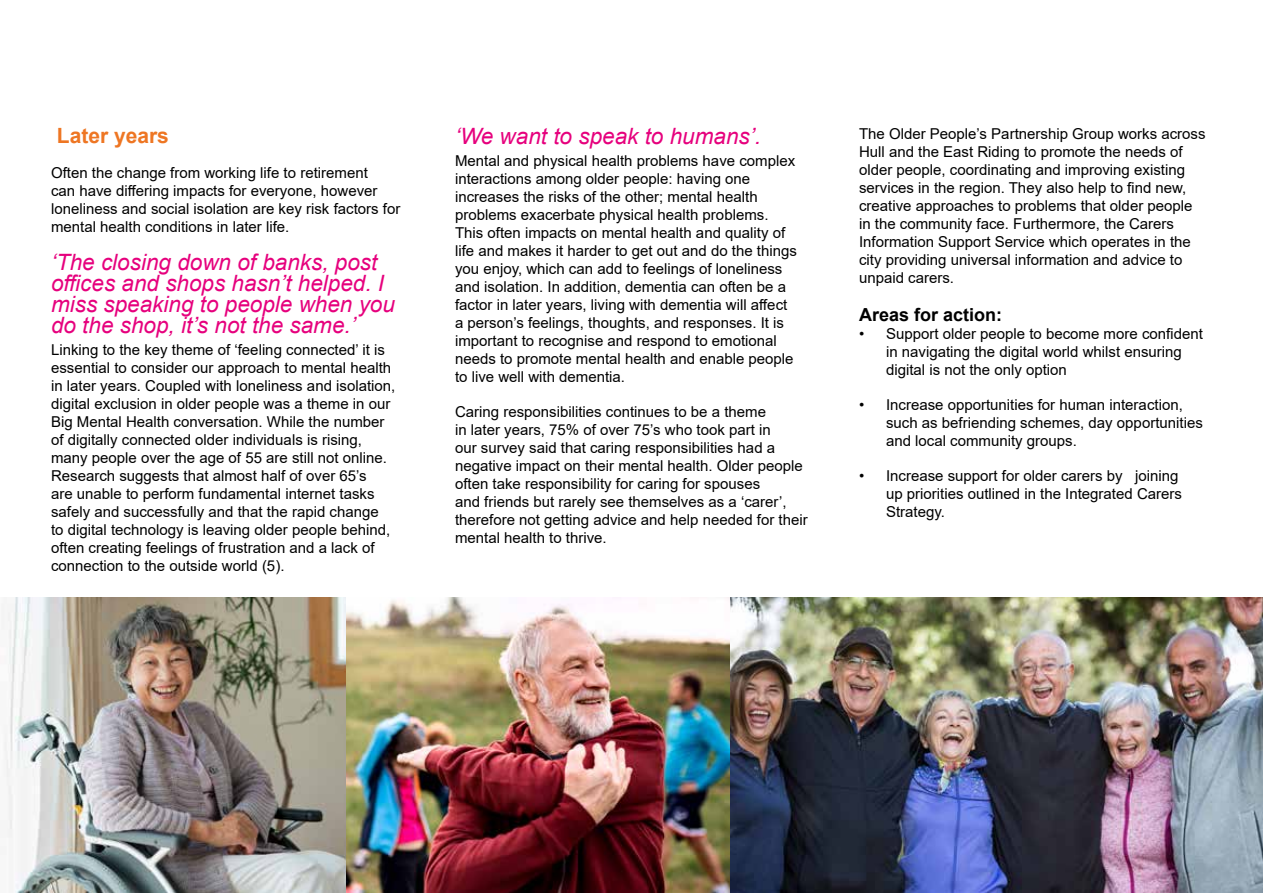
<style>
.page{position:relative;width:1263px;height:893px;background:#fff}
.page>*{position:absolute;margin:0;border:0;box-sizing:border-box;transform-origin:0 0}
.t1{font:italic 22.5px/21px "Arial";color:#e6007d}
.t2{font:700 21px "Arial";color:#ee7623}
.t3{font:700 18px "Arial";color:#000}
.t4{font:15px/18px "Arial";color:#000}
</style>
<div class="page">
<img style="left:2px;top:597px;width:345px;height:296px">
<img style="left:347px;top:597px;width:916px;height:296px">
<h3 class="t2" style="left:57px;top:121px;width:114px">Later years</h3>
<p class="t4" style="left:51px;top:163px;width:318px">Often the change from working life to retirement</p>
<p class="t4" style="left:51px;top:181px;width:328px">can have differing impacts for everyone, however</p>
<p class="t4" style="left:51px;top:199px;width:351px">loneliness and social isolation are key risk factors for mental health conditions in later life.</p>
<p class="t1" style="left:51px;top:252px;width:328px">‘The closing down of banks, post</p>
<p class="t1" style="left:51px;top:273px;width:335px">offices and shops hasn’t helped. I</p>
<h3 class="t1" style="left:51px;top:294px;width:345px">miss speaking to people when you do the shop, it’s not the same.’</h3>
<p class="t4" style="left:51px;top:341px;width:346px">Linking to the key theme of ‘feeling connected’ it is essential to consider our approach to mental health in later years. Coupled with loneliness and isolation, digital exclusion in older people was a theme in our Big Mental Health conversation. While the number of digitally connected older individuals is rising, many people over the age of 55 are still not online.<br>Research suggests that almost half of over 65’s<br>are unable to perform fundamental internet tasks safely and successfully and that the rapid change<br>to digital technology is leaving older people behind, often creating feelings of frustration and a lack of connection to the outside world (5).</p>
<h3 class="t1" style="left:455px;top:126px;width:307px">‘We want to speak to humans’.</h3>
<p class="t4" style="left:455px;top:152px;width:343px">Mental and physical health problems have complex interactions among older people: having one increases the risks of the other; mental health problems exacerbate physical health problems.<br>This often impacts on mental health and quality of life and makes it harder to get out and do the things you enjoy, which can add to feelings of loneliness and isolation. In addition, dementia can often be a</p>
<p class="t4" style="left:455px;top:296px;width:334px">factor in later years, living with dementia will affect</p>
<p class="t4" style="left:455px;top:314px;width:340px">a person’s feelings, thoughts, and responses. It is important to recognise and respond to emotional needs to promote mental health and enable people to live well with dementia.</p>
<p class="t4" style="left:455px;top:403px;width:354px">Caring responsibilities continues to be a theme<br>in later years, 75% of over 75’s who took part in<br>our survey said that caring responsibilities had a negative impact on their mental health. Older people often take responsibility for caring for spouses<br>and friends but rarely see themselves as a ‘carer’, therefore not getting advice and help needed for their mental health to thrive.</p>
<p class="t4" style="left:859px;top:124px;width:348px">The Older People’s Partnership Group works across<br>Hull and the East Riding to promote the needs of older people, coordinating and improving existing</p>
<p class="t4" style="left:859px;top:178px;width:329px">services in the region. They also help to find new,</p>
<p class="t4" style="left:859px;top:196px;width:335px">creative approaches to problems that older people in the community face. Furthermore, the Carers Information Support Service which operates in the city providing universal information and advice to unpaid carers.</p>
<h4 class="t3" style="left:859px;top:301px;width:145px">Areas for action:</h4>
<p class="t4" style="left:886px;top:324px;width:318px;text-indent:-27px">• Support older people to become more confident in navigating the digital world whilst ensuring digital is not the only option</p>
<p class="t4" style="left:886px;top:395px;width:318px;text-indent:-27px">• Increase opportunities for human interaction, such as befriending schemes, day opportunities and local community groups.</p>
<p class="t4" style="left:886px;top:466px;width:297px;text-indent:-27px">• Increase support for older carers by joining up priorities outlined in the Integrated Carers<br>Strategy.</p>
</div>
